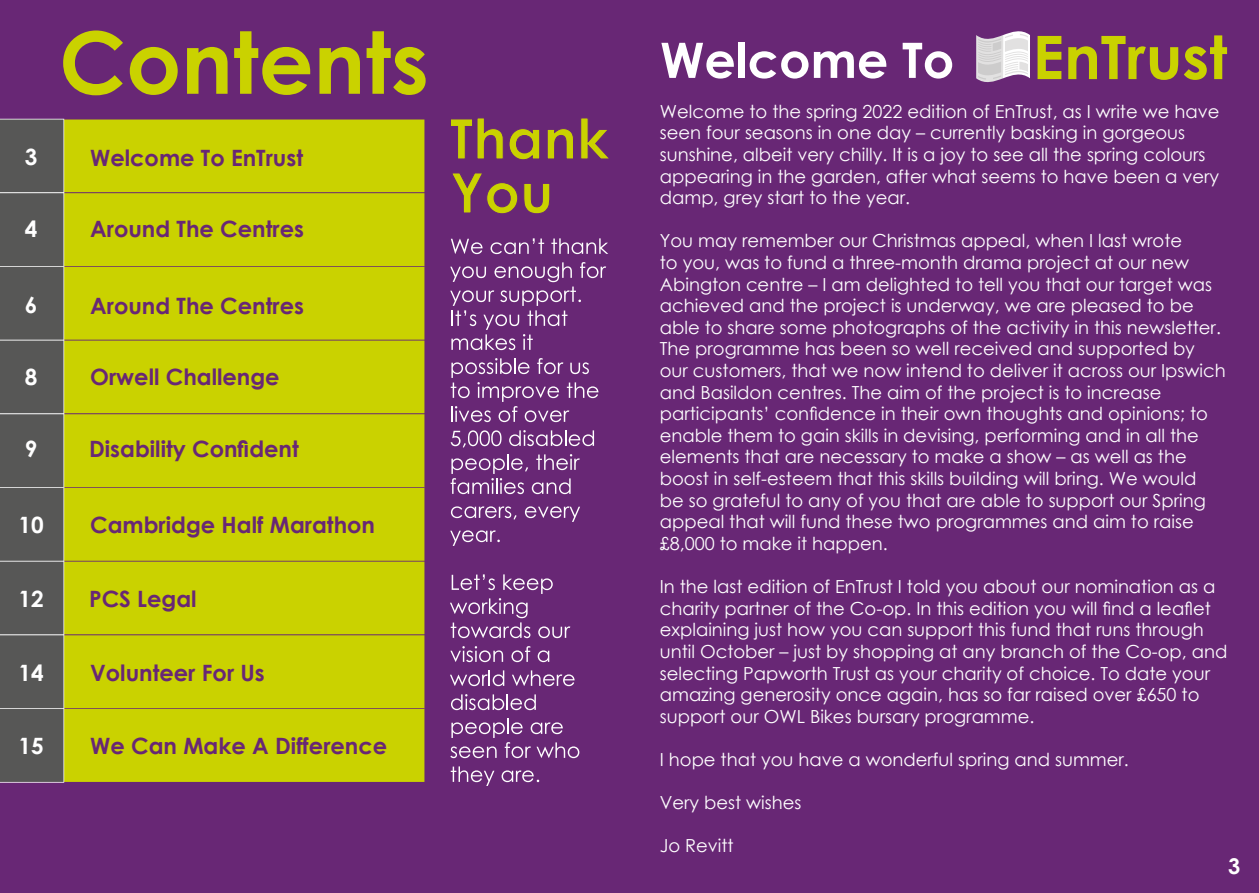
<style>
.page{position:relative;width:1259px;height:893px;background:#fff}
.page>*{position:absolute;margin:0;border:0;box-sizing:border-box;transform-origin:0 0}
.t1{font:700 22.5px "Century Gothic";color:#682775}
.t2{font:700 22.5px "Century Gothic";color:#fff}
.t3{font:700 21.75px "Century Gothic";color:#fff}
.t4{font:18px/21.6px "Century Gothic";color:#fff}
</style>
<div class="page">
<div style="left:0;top:0;width:642px;height:893px;background:#682775"></div>
<svg style="left:451px;top:239px;width:31px;height:15px"></svg>
<svg style="left:490px;top:238px;width:54px;height:16px"></svg>
<svg style="left:551px;top:238px;width:57px;height:16px"></svg>
<svg style="left:450px;top:262px;width:156px;height:88px"></svg>
<svg style="left:451px;top:358px;width:147px;height:64px"></svg>
<svg style="left:451px;top:430px;width:50px;height:18px"></svg>
<svg style="left:509px;top:430px;width:85px;height:16px"></svg>
<svg style="left:451px;top:454px;width:129px;height:40px"></svg>
<svg style="left:451px;top:506px;width:65px;height:14px"></svg>
<svg style="left:525px;top:506px;width:55px;height:16px"></svg>
<svg style="left:450px;top:530px;width:50px;height:16px"></svg>
<svg style="left:450px;top:574px;width:120px;height:64px"></svg>
<svg style="left:450px;top:646px;width:53px;height:16px"></svg>
<svg style="left:511px;top:646px;width:19px;height:16px"></svg>
<svg style="left:538px;top:650px;width:11px;height:12px"></svg>
<svg style="left:450px;top:670px;width:54px;height:16px"></svg>
<svg style="left:512px;top:670px;width:62px;height:16px"></svg>
<svg style="left:451px;top:694px;width:85px;height:16px"></svg>
<svg style="left:450px;top:718px;width:129px;height:40px"></svg>
<svg style="left:451px;top:766px;width:43px;height:20px"></svg>
<svg style="left:501px;top:770px;width:38px;height:12px"></svg>
<svg style="left:451px;top:118px;width:89px;height:42px"></svg>
<svg style="left:547px;top:129px;width:26px;height:30px"></svg>
<svg style="left:581px;top:118px;width:28px;height:41px"></svg>
<svg style="left:452px;top:173px;width:98px;height:41px"></svg>
<svg style="left:0;top:119px;width:425px;height:664px;background:#b7bd0e"></svg>
<svg style="left:63px;top:30px;width:60px;height:65px"></svg>
<svg style="left:130px;top:47px;width:48px;height:48px"></svg>
<svg style="left:187px;top:47px;width:40px;height:47px"></svg>
<svg style="left:234px;top:31px;width:76px;height:64px"></svg>
<svg style="left:319px;top:47px;width:41px;height:47px"></svg>
<svg style="left:366px;top:31px;width:60px;height:64px"></svg>
<div style="left:617px;top:0;width:642px;height:893px;background:#682775"></div>
<svg style="left:976px;top:31px;width:54px;height:51px;background:#d1c7d3"></svg>
<svg style="left:1037px;top:36px;width:24px;height:43px"></svg>
<svg style="left:1068px;top:35px;width:159px;height:45px"></svg>
<svg style="left:661px;top:43px;width:73px;height:36px"></svg>
<div style="left:738px;top:42px;width:7px;height:36px;background:#fff"></div>
<svg style="left:749px;top:51px;width:59px;height:28px"></svg>
<svg style="left:814px;top:51px;width:72px;height:28px"></svg>
<svg style="left:902px;top:43px;width:50px;height:36px"></svg>
<p class="t2" style="left:25px;top:140px;width:14px">3</p>
<p class="t1" style="left:90px;top:141px;width:214px">Welcome To EnTrust</p>
<p class="t2" style="left:25px;top:212px;width:14px">4</p>
<p class="t1" style="left:90px;top:212px;width:215px">Around The Centres</p>
<p class="t2" style="left:25px;top:287px;width:14px">6</p>
<p class="t1" style="left:90px;top:289px;width:215px">Around The Centres</p>
<p class="t2" style="left:25px;top:359px;width:14px">8</p>
<p class="t1" style="left:90px;top:359px;width:191px">Orwell Challenge</p>
<p class="t2" style="left:25px;top:432px;width:14px">9</p>
<p class="t1" style="left:89px;top:432px;width:211px">Disability Confident</p>
<p class="t2" style="left:19px;top:508px;width:27px">10</p>
<p class="t1" style="left:90px;top:508px;width:286px">Cambridge Half Marathon</p>
<p class="t2" style="left:19px;top:581px;width:27px">12</p>
<p class="t1" style="left:89px;top:581px;width:109px">PCS Legal</p>
<p class="t2" style="left:19px;top:655px;width:27px">14</p>
<p class="t1" style="left:90px;top:655px;width:176px">Volunteer For Us</p>
<p class="t2" style="left:19px;top:729px;width:27px">15</p>
<p class="t1" style="left:90px;top:728px;width:299px">We Can Make A Difference</p>
<p class="t4" style="left:660px;top:100px;width:561px">Welcome to the spring 2022 edition of EnTrust, as I write we have seen four seasons in one day – currently basking in gorgeous sunshine, albeit very chilly. It is a joy to see all the spring colours appearing in the garden, after what seems to have been a very damp, grey start to the year.</p>
<p class="t4" style="left:660px;top:230px;width:567px">You may remember our Christmas appeal, when I last wrote<br>to you, was to fund a three-month drama project at our new Abington centre – I am delighted to tell you that our target was achieved and the project is underway, we are pleased to be able to share some photographs of the activity in this newsletter.<br>The programme has been so well received and supported by our customers, that we now intend to deliver it across our Ipswich and Basildon centres. The aim of the project is to increase participants’ confidence in their own thoughts and opinions; to enable them to gain skills in devising, performing and in all the elements that are necessary to make a show – as well as the boost in self-esteem that this skills building will bring. We would<br>be so grateful to any of you that are able to support our Spring appeal that will fund these two programmes and aim to raise £8,000 to make it happen.</p>
<p class="t4" style="left:660px;top:575px;width:569px">In the last edition of EnTrust I told you about our nomination as a charity partner of the Co-op. In this edition you will find a leaflet explaining just how you can support this fund that runs through until October – just by shopping at any branch of the Co-op, and selecting Papworth Trust as your charity of choice. To date your amazing generosity once again, has so far raised over £650 to support our OWL Bikes bursary programme.</p>
<p class="t4" style="left:660px;top:748px;width:470px">I hope that you have a wonderful spring and summer.</p>
<p class="t4" style="left:660px;top:791px;width:143px">Very best wishes</p>
<p class="t4" style="left:660px;top:835px;width:75px">Jo Revitt</p>
<p class="t3" style="left:1228px;top:850px;width:14px">3</p>
</div>
